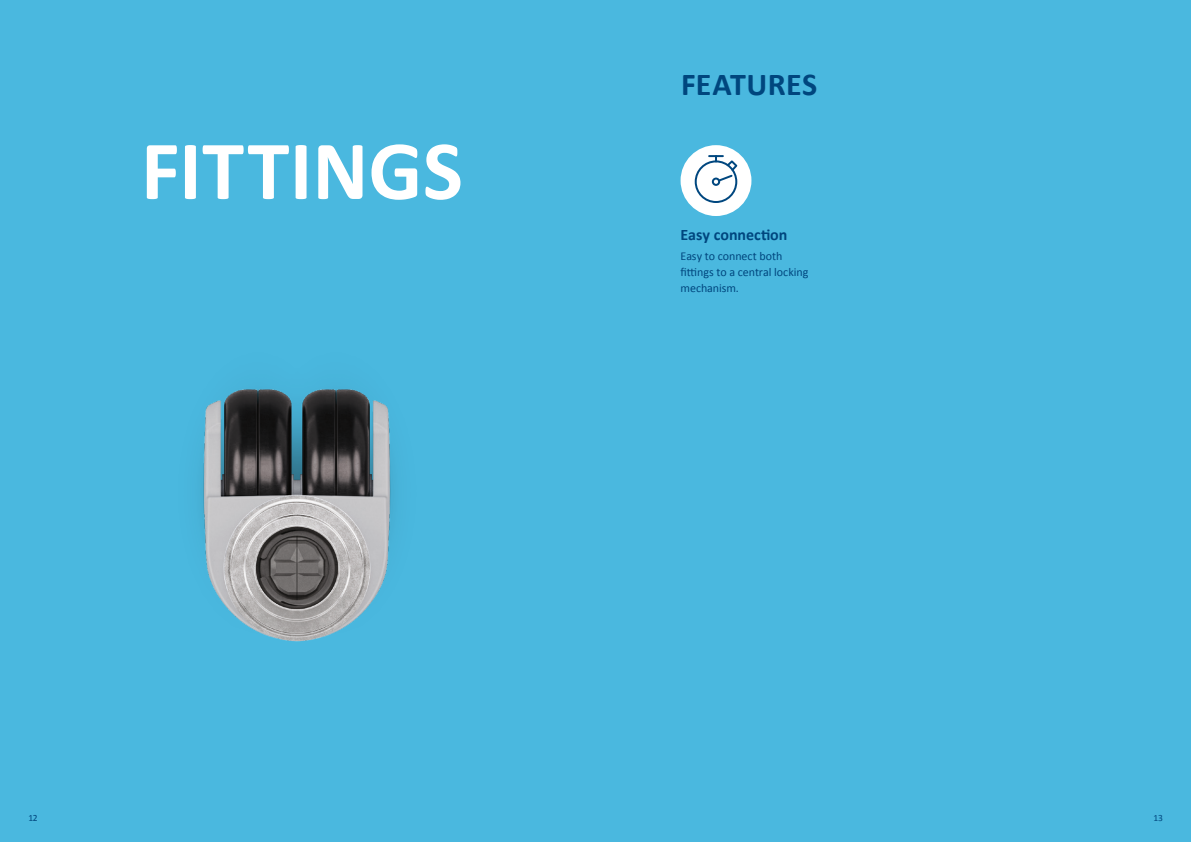
<style>
.page{position:relative;width:1191px;height:842px;background:#fff}
.page>*{position:absolute;margin:0;border:0;box-sizing:border-box;transform-origin:0 0}
.t1{font:700 84.8px "Calibri";letter-spacing:.005em;color:#fff}
.t2{font:700 32px "Calibri";letter-spacing:.01em;color:#00467e}
.t3{font:700 16px "Calibri";color:#00467e}
.t4{font:12px/16px "Calibri";letter-spacing:-.005em;color:#00467e}
.t5{font:9.5px "Calibri";color:#00467e}
</style>
<div class="page">
<div style="left:0;top:0;width:595px;height:842px;background:#4ab8df"></div>
<div style="left:595px;top:0;width:596px;height:842px;background:#4ab8df"></div>
<div style="left:680px;top:145px;width:71px;height:71px;background:#fff;border-radius:50%"></div>
<div style="left:694px;top:160px;width:43px;height:43px;border:2px solid #00477f;border-radius:50%"></div>
<div style="left:712px;top:178px;width:8px;height:8px;border:2px solid #00477f;border-radius:50%"></div>
<svg style="left:709px;top:155px;width:29px;height:28px"></svg>
<img style="left:200px;top:389px;width:194px;height:253px">
<h1 class="t1" style="left:141px;top:117px;width:323px">FITTINGS</h1>
<h2 class="t2" style="left:681px;top:64px;width:138px">FEATURES</h2>
<h3 class="t3" style="left:680px;top:224px;width:108px">Easy connection</h3>
<p class="t4" style="left:680px;top:248px;width:129px">Easy to connect both fittings to a central locking mechanism.</p>
<p class="t5" style="left:28px;top:812px;width:11px">12</p>
<p class="t5" style="left:1153px;top:812px;width:11px">13</p>
</div>
